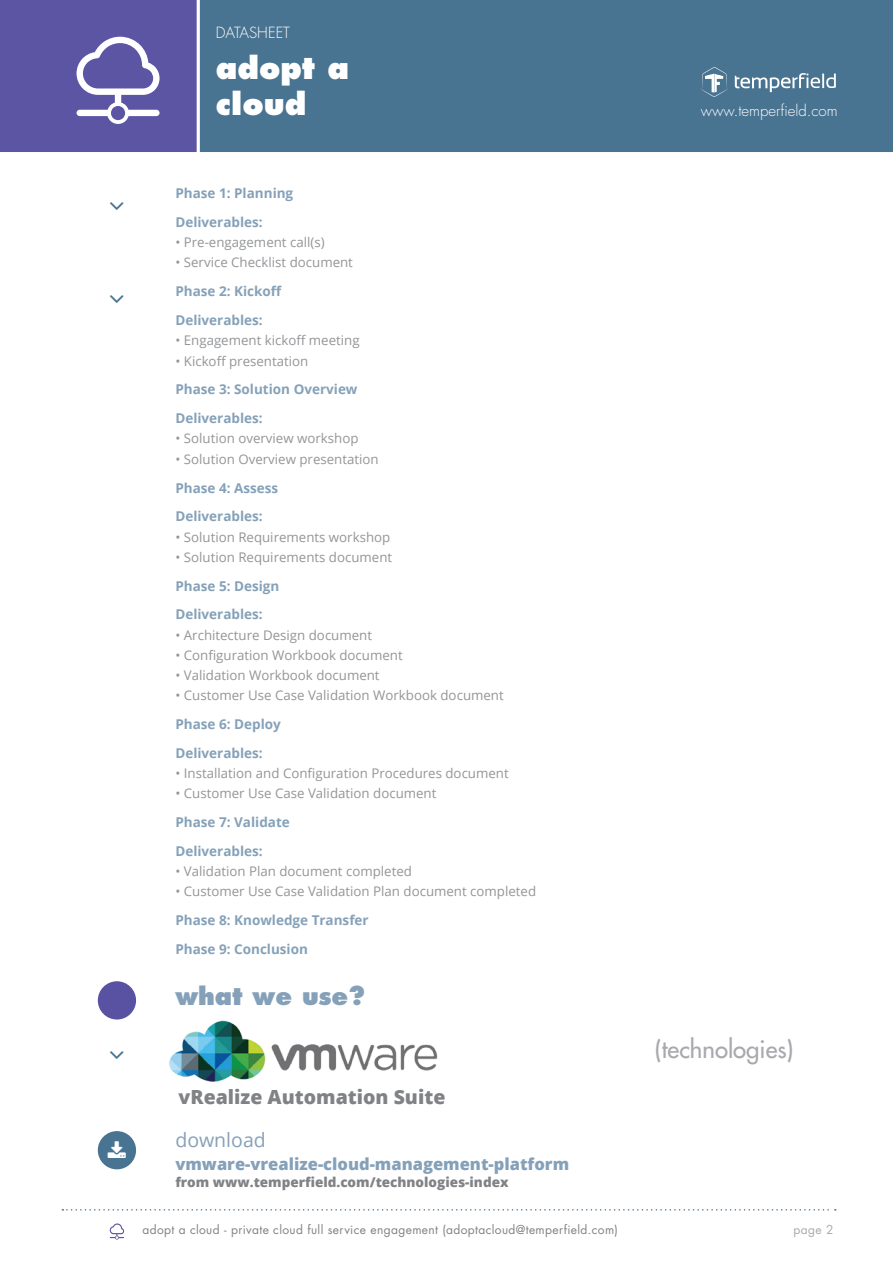
<style>
.page{position:relative;width:893px;height:1263px;background:#fff}
.page>*{position:absolute;margin:0;border:0;box-sizing:border-box;transform-origin:0 0}
.t1{font:800 30px/36px "Futura Std";color:#fff}
.t2{font:500 24px "Futura Std";color:#a8a9ad}
.t3{font:800 24px "Futura Std";color:#85a1b9}
.t4{font:800 19.5px "Open Sans";color:#808285}
.t5{font:19.5px "Open Sans";color:#85a1b9}
.t6{font:800 16.5px "Open Sans";color:#85a1b9}
.t7{font:300 15px "Futura Std";color:#fff}
.t8{font:700 13.5px/28.8px "Open Sans";color:#85a1b9}
.t9{font:800 13.5px "Open Sans";color:#808285}
.t10{font:13.35px "Open Sans";color:#939598}
.t11{font:12px "Futura Std";letter-spacing:.03em;color:#808285}
.t12{font:12px "Futura Std";color:#a8a9ad}
</style>
<div class="page">
<div style="left:200px;top:0;width:693px;height:152px;background:#487391"></div>
<svg style="left:0;top:0;width:197px;height:152px;background:#6560aa"></svg>
<svg style="left:110px;top:1223px;width:14px;height:16px"></svg>
<svg style="left:62px;top:1209px;width:774px;height:1px"></svg>
<svg style="left:735px;top:73px;width:101px;height:19px"></svg>
<svg style="left:701px;top:67px;width:27px;height:30px"></svg>
<div style="left:98px;top:981px;width:38px;height:38px;background:#5952a2;border-radius:50%"></div>
<img style="left:169px;top:1020px;width:269px;height:62px">
<div style="left:98px;top:1131px;width:38px;height:38px;background:#487391;border-radius:50%"></div>
<p class="t7" style="left:216px;top:24px;width:76px">DATASHEET</p>
<h1 class="t1" style="left:216px;top:50px;width:135px">adopt a cloud</h1>
<p class="t8" style="left:175px;top:178px;width:119px">Phase 1: Planning<br>Deliverables:</p>
<p class="t10" style="left:175px;top:233px;width:151px">• Pre-engagement call(s)</p>
<p class="t10" style="left:175px;top:253px;width:179px">• Service Checklist document</p>
<p class="t8" style="left:175px;top:277px;width:108px">Phase 2: Kickoff<br>Deliverables:</p>
<p class="t10" style="left:175px;top:331px;width:186px">• Engagement kickoff meeting</p>
<p class="t10" style="left:175px;top:351px;width:134px">• Kickoff presentation</p>
<p class="t8" style="left:175px;top:375px;width:184px">Phase 3: Solution Overview<br>Deliverables:</p>
<p class="t10" style="left:175px;top:429px;width:185px">• Solution overview workshop</p>
<p class="t10" style="left:175px;top:450px;width:205px">• Solution Overview presentation</p>
<p class="t8" style="left:175px;top:473px;width:104px">Phase 4: Assess<br>Deliverables:</p>
<p class="t10" style="left:175px;top:528px;width:216px">• Solution Requirements workshop</p>
<p class="t10" style="left:175px;top:548px;width:218px">• Solution Requirements document</p>
<p class="t8" style="left:175px;top:571px;width:106px">Phase 5: Design<br>Deliverables:</p>
<p class="t10" style="left:175px;top:626px;width:198px">• Architecture Design document</p>
<p class="t10" style="left:175px;top:646px;width:229px">• Configuration Workbook document</p>
<p class="t10" style="left:175px;top:666px;width:206px">• Validation Workbook document</p>
<p class="t10" style="left:175px;top:686px;width:330px">• Customer Use Case Validation Workbook document</p>
<p class="t8" style="left:175px;top:709px;width:107px">Phase 6: Deploy<br>Deliverables:</p>
<p class="t10" style="left:175px;top:764px;width:335px">• Installation and Configuration Procedures document</p>
<p class="t10" style="left:175px;top:784px;width:263px">• Customer Use Case Validation document</p>
<p class="t8" style="left:175px;top:807px;width:116px">Phase 7: Validate<br>Deliverables:</p>
<p class="t10" style="left:175px;top:862px;width:238px">• Validation Plan document completed</p>
<p class="t10" style="left:175px;top:882px;width:362px">• Customer Use Case Validation Plan document completed</p>
<p class="t8" style="left:175px;top:906px;width:195px">Phase 8: Knowledge Transfer<br>Phase 9: Conclusion</p>
<h2 class="t3" style="left:175px;top:981px;width:191px">what we use?</h2>
<h3 class="t4" style="left:179px;top:1082px;width:268px">vRealize Automation Suite</h3>
<h3 class="t5" style="left:175px;top:1127px;width:92px">download</h3>
<p class="t6" style="left:175px;top:1152px;width:395px">vmware-vrealize-cloud-management-platform</p>
<p class="t9" style="left:175px;top:1171px;width:335px">from www.temperfield.com/technologies-index</p>
<p class="t7" style="left:701px;top:101px;width:138px">www.temperfield.com</p>
<h2 class="t2" style="left:655px;top:1034px;width:140px">(technologies)</h2>
<p class="t11" style="left:142px;top:1222px;width:477px">adopt a cloud - private cloud full service engagement (adoptacloud@temperfield.com)</p>
<p class="t12" style="left:793px;top:1222px;width:41px">page 2</p>
</div>
